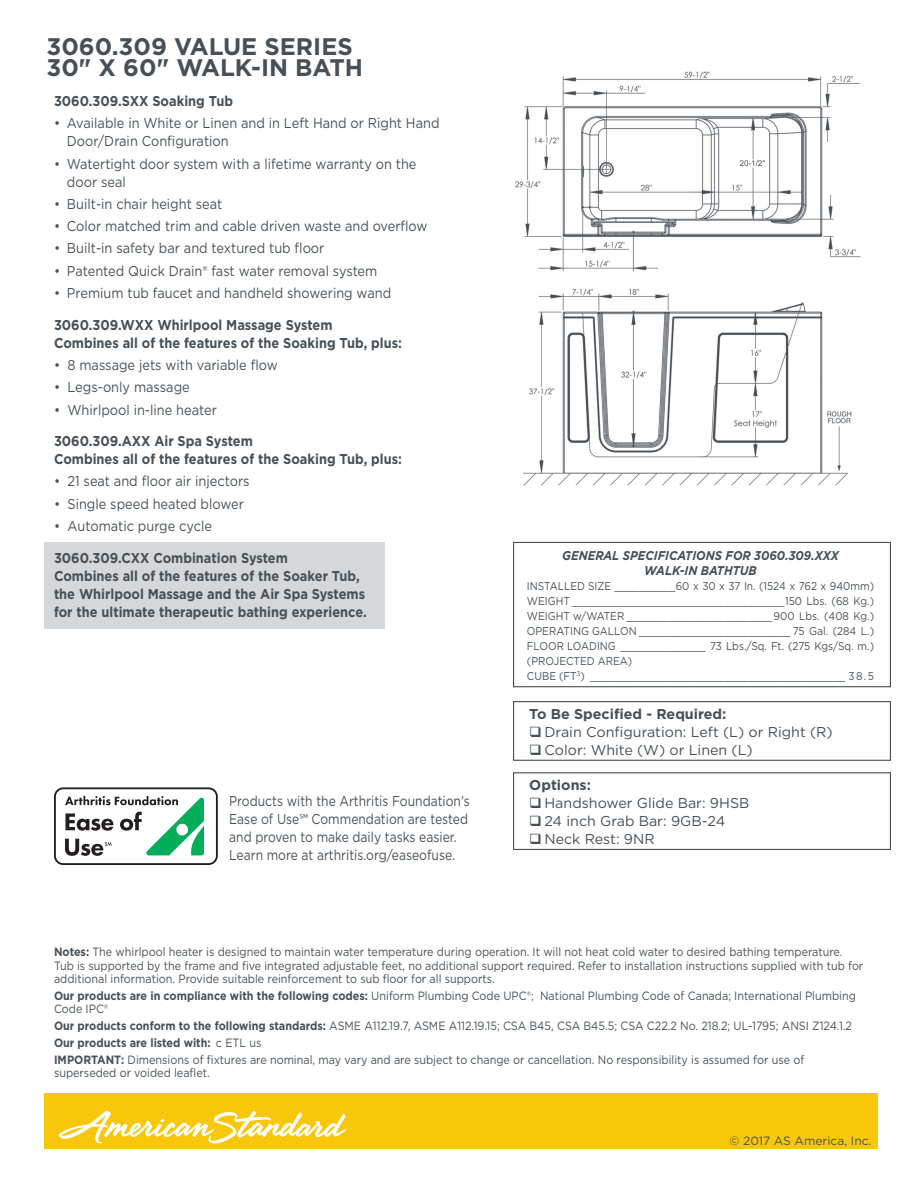
<style>
.page{position:relative;width:918px;height:1188px;background:#fff}
.page>*{position:absolute;margin:0;border:0;box-sizing:border-box;transform-origin:0 0}
.Paragraph_Style_2{font:700 24px/21px "Gotham";color:#485055}
.t1{font:14.25px/18px "Gotham";color:#485055;scale:.9 1}
.t2{font:700 14.25px/18px "Gotham";color:#475056;scale:.9 1}
.t3{font:14.25px/18px "Gotham";color:#485055;scale:.85 1}
.t4{font:14.25px "Gotham";color:#485055}
.t5{font:700 14.25px "Gotham";color:#485055;scale:.9 1}
.t6{font:700 14.25px "Gotham";color:#485055}
.t7{font:italic 700 12.75px "Gotham";color:#485055;scale:.9 1}
.Paragraph_Style_2-2{font:12px/13.5px "Gotham";color:#485055;scale:.9 1}
.t8{font:700 12px "Gotham";color:#485055;scale:.9 1}
.Paragraph_Style_2-3{font:12px "Gotham";color:#485055}
.t9{font:11.25px "Gotham";color:#485055;scale:.9 1}
.s1{color:#485055}
.s2{font-weight:700}
.s3{font-weight:400}
</style>
<div class="page">
<div style="left:44px;top:542px;width:340px;height:87px;background:#d4d8db"></div>
<div style="left:513px;top:701px;width:378px;height:60px;border:1px solid #485055"></div>
<div style="left:54px;top:787px;width:164px;height:78px;border:2px solid #231f20;border-radius:8px"></div>
<svg style="left:65px;top:796px;width:139px;height:60px"></svg>
<img style="left:515px;top:71px;width:346px;height:415px">
<div style="left:513px;top:542px;width:378px;height:145px;border:1px solid #485055"></div>
<div style="left:44px;top:1094px;width:834px;height:55px;background:#f9c709"></div>
<svg style="left:58px;top:1110px;width:288px;height:34px"></svg>
<div style="left:513px;top:772px;width:378px;height:78px;border:1px solid #485055"></div>
<p class="Paragraph_Style_2" style="left:46px;top:36px;width:318px">3060.309 VALUE SERIES<br>30" X 60" WALK-IN BATH</p>
<p class="t5" style="left:54px;top:91px;width:200px">3060.309.SXX Soaking Tub</p>
<p class="t1" style="left:67px;top:114px;width:416px;text-indent:-13px">• Available in White or Linen and in Left Hand or Right Hand<br>Door/Drain Configuration</p>
<p class="t1" style="left:67px;top:154px;width:390px;text-indent:-13px">• Watertight door system with a lifetime warranty on the door seal</p>
<p class="t1" style="left:54px;top:195px;width:188px">• Built-in chair height seat</p>
<p class="t1" style="left:54px;top:217px;width:417px">• Color matched trim and cable driven waste and overflow</p>
<p class="t1" style="left:54px;top:239px;width:302px">• Built-in safety bar and textured tub floor</p>
<p class="t1" style="left:54px;top:261px;width:361px">• Patented Quick Drain® fast water removal system</p>
<p class="t1" style="left:54px;top:284px;width:376px">• Premium tub faucet and handheld showering wand</p>
<p class="t5" style="left:54px;top:315px;width:311px">3060.309.WXX Whirlpool Massage System</p>
<p class="t2" style="left:54px;top:334px;width:388px">Combines all of the features of the Soaking Tub, plus:</p>
<p class="t1" style="left:54px;top:356px;width:250px">• 8 massage jets with variable flow</p>
<p class="t1" style="left:54px;top:378px;width:152px">• Legs-only massage</p>
<p class="t1" style="left:54px;top:400px;width:183px">• Whirlpool in-line heater</p>
<p class="t2" style="left:54px;top:432px;width:388px"><span class="s1">3060.309.AXX Air Spa System<br></span>Combines all of the features of the Soaking Tub, plus:</p>
<p class="t1" style="left:54px;top:472px;width:219px">• 21 seat and floor air injectors</p>
<p class="t1" style="left:54px;top:494px;width:213px">• Single speed heated blower</p>
<p class="t1" style="left:54px;top:517px;width:177px">• Automatic purge cycle</p>
<p class="t2" style="left:54px;top:548px;width:349px"><span class="s1">3060.309.CXX Combination System<br></span>Combines all of the features of the Soaker Tub, the Whirlpool Massage and the Air Spa Systems for the ultimate therapeutic bathing experience.</p>
<p class="t3" style="left:229px;top:791px;width:284px">Products with the Arthritis Foundation’s Ease of Use℠ Commendation are tested and proven to make daily tasks easier.<br>Learn more at arthritis.org/easeofuse.</p>
<p class="t7" style="left:562px;top:547px;width:309px">GENERAL SPECIFICATIONS FOR 3060.309.XXX</p>
<p class="t7" style="left:644px;top:562px;width:126px">WALK-IN BATHTUB</p>
<p class="t9" style="left:527px;top:579px;width:387px">INSTALLED SIZE __________60 x 30 x 37 In. (1524 x 762 x 940mm)</p>
<p class="t9" style="left:527px;top:594px;width:387px">WEIGHT ___________________________________150 Lbs. (68 Kg.)</p>
<p class="t9" style="left:527px;top:609px;width:387px">WEIGHT w/WATER ________________________900 Lbs. (408 Kg.)</p>
<p class="t9" style="left:527px;top:624px;width:387px">OPERATING GALLON _________________________ 75 Gal. (284 L.)</p>
<p class="t9" style="left:527px;top:639px;width:387px">FLOOR LOADING ______________ 73 Lbs./Sq. Ft. (275 Kgs/Sq. m.)</p>
<p class="t9" style="left:527px;top:654px;width:119px">(PROJECTED AREA)</p>
<p class="t9" style="left:527px;top:669px;width:387px">CUBE (FT<sup>3</sup>) __________________________________________ 38.5</p>
<p class="t6" style="left:529px;top:704px;width:199px">To Be Specified - Required:</p>
<p class="t4" style="left:544px;top:722px;width:290px">Drain Configuration: Left (L) or Right (R)</p>
<p class="t4" style="left:544px;top:740px;width:210px">Color: White (W) or Linen (L)</p>
<p class="t6" style="left:529px;top:775px;width:63px">Options:</p>
<p class="t4" style="left:544px;top:794px;width:206px">Handshower Glide Bar: 9HSB</p>
<p class="t4" style="left:544px;top:812px;width:182px">24 inch Grab Bar: 9GB-24</p>
<p class="t4" style="left:544px;top:830px;width:112px">Neck Rest: 9NR</p>
<p class="Paragraph_Style_2-2" style="left:54px;top:945px;width:901px"><span class="s2">Notes:</span> The whirlpool heater is designed to maintain water temperature during operation. It will not heat cold water to desired bathing temperature.<br>Tub is supported by the frame and five integrated adjustable feet, no additional support required. Refer to installation instructions supplied with tub for additional information. Provide suitable reinforcement to sub floor for all supports.</p>
<p class="Paragraph_Style_2-2" style="left:54px;top:989px;width:893px"><span class="s2">Our products are in compliance with the following codes:</span> Uniform Plumbing Code UPC®; National Plumbing Code of Canada; International Plumbing<br>Code IPC®</p>
<p class="Paragraph_Style_2-2" style="left:54px;top:1019px;width:888px"><span class="s2">Our products conform to the following standards:</span> ASME A112.19.7, ASME A112.19.15; CSA B45, CSA B45.5; CSA C22.2 No. 218.2; UL-1795; ANSI Z124.1.2</p>
<p class="t8" style="left:54px;top:1035px;width:232px">Our products are listed with: <span class="s3">c ETL us</span></p>
<p class="Paragraph_Style_2-2" style="left:54px;top:1052px;width:835px"><span class="s2">IMPORTANT:</span> Dimensions of fixtures are nominal, may vary and are subject to change or cancellation. No responsibility is assumed for use of superseded or voided leaflet.</p>
<p class="Paragraph_Style_2-3" style="left:730px;top:1133px;width:143px">© 2017 AS America, Inc.</p>
</div>
